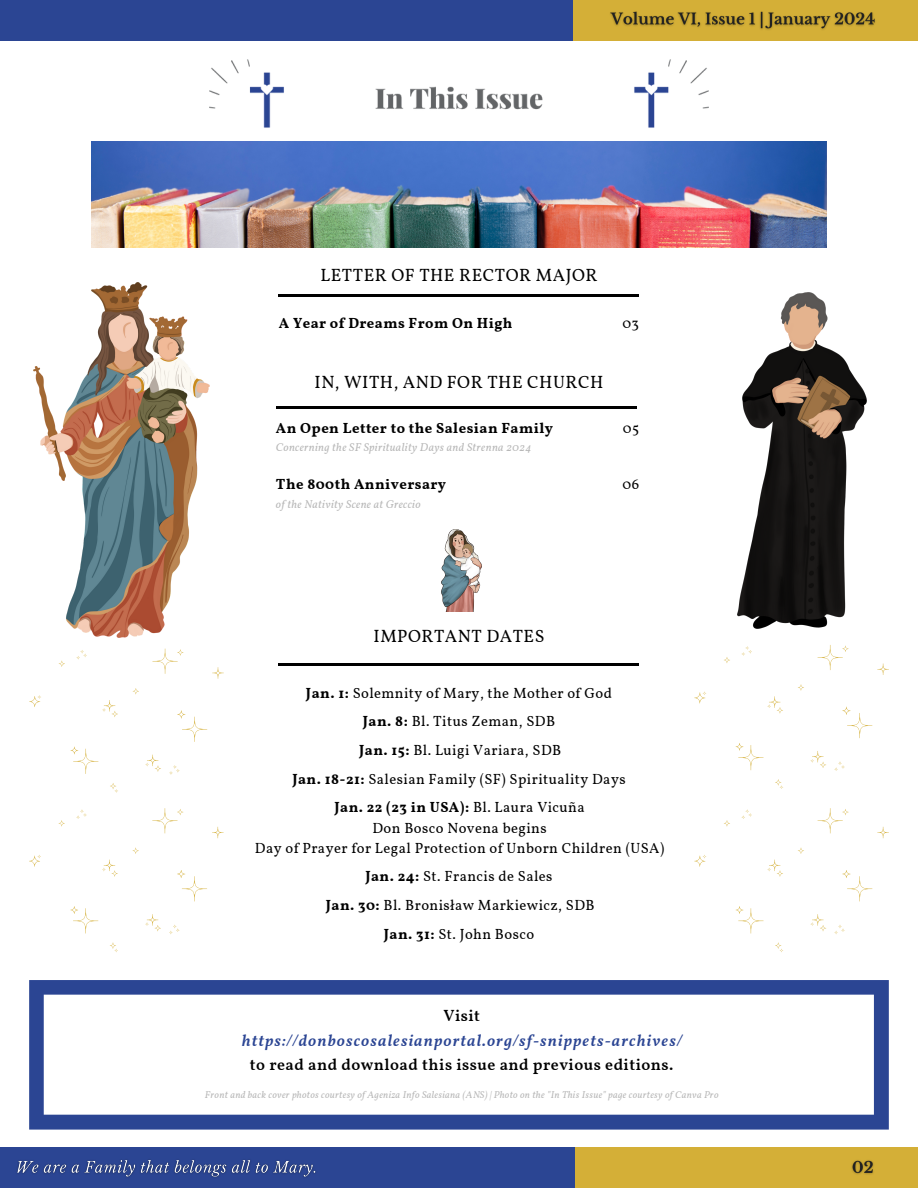
<style>
.page{position:relative;width:918px;height:1188px;background:#fff}
.page>*{position:absolute;margin:0;border:0;box-sizing:border-box;transform-origin:0 0}
.t1{font:17.7px "Vollkorn";letter-spacing:.03em;color:#000}
.t2{font:italic 600 16.2px "Vollkorn";letter-spacing:.07em;color:#2b4593}
.t3{font:600 16.2px "Vollkorn";letter-spacing:.03em;color:#000}
.t4{font:14.7px "Vollkorn";letter-spacing:.03em;color:#000}
.t5{font:700 14.7px "Vollkorn";letter-spacing:.03em;color:#000}
.t6{font:italic 11.4px "Vollkorn";letter-spacing:.03em;color:#b8b8b8}
.t7{font:italic 9.9px "Vollkorn";letter-spacing:.03em;color:#b8b8b8}
.s1{font-weight:700}
.s2{font-weight:400}
</style>
<div class="page">
<div style="left:0;top:0;width:573px;height:40px;background:#2b4593"></div>
<div style="left:573px;top:0;width:345px;height:40px;background:#d4af37"></div>
<div style="left:0;top:1148px;width:575px;height:40px;background:#2b4593"></div>
<div style="left:575px;top:1148px;width:343px;height:40px;background:#d4af37"></div>
<img style="left:92px;top:142px;width:734px;height:106px">
<svg style="left:29px;top:980px;width:860px;height:150px"></svg>
<hr style="left:279px;top:663px;width:360px;height:2px;background:#000">
<hr style="left:279px;top:295px;width:360px;height:2px;background:#000">
<hr style="left:276px;top:406px;width:360px;height:2px;background:#000">
<img style="left:737px;top:292px;width:130px;height:337px">
<img style="left:33px;top:282px;width:177px;height:356px">
<img style="left:209px;top:59px;width:500px;height:69px">
<svg style="left:133px;top:848px;width:6px;height:6px"></svg>
<svg style="left:71px;top:906px;width:27px;height:27px"></svg>
<svg style="left:177px;top:870px;width:30px;height:31px"></svg>
<svg style="left:152px;top:808px;width:31px;height:25px"></svg>
<svg style="left:212px;top:827px;width:12px;height:11px"></svg>
<svg style="left:102px;top:860px;width:16px;height:17px"></svg>
<svg style="left:29px;top:855px;width:12px;height:12px"></svg>
<svg style="left:110px;top:943px;width:8px;height:9px"></svg>
<svg style="left:76px;top:810px;width:11px;height:9px"></svg>
<svg style="left:169px;top:925px;width:11px;height:9px"></svg>
<svg style="left:145px;top:914px;width:16px;height:17px"></svg>
<svg style="left:59px;top:820px;width:6px;height:6px"></svg>
<svg style="left:798px;top:848px;width:6px;height:6px"></svg>
<svg style="left:736px;top:906px;width:28px;height:27px"></svg>
<svg style="left:842px;top:870px;width:30px;height:31px"></svg>
<svg style="left:818px;top:808px;width:31px;height:25px"></svg>
<svg style="left:877px;top:827px;width:12px;height:11px"></svg>
<svg style="left:767px;top:860px;width:16px;height:17px"></svg>
<svg style="left:694px;top:855px;width:12px;height:12px"></svg>
<svg style="left:775px;top:943px;width:8px;height:9px"></svg>
<svg style="left:742px;top:810px;width:10px;height:9px"></svg>
<svg style="left:834px;top:925px;width:11px;height:9px"></svg>
<svg style="left:811px;top:914px;width:15px;height:17px"></svg>
<svg style="left:724px;top:820px;width:6px;height:6px"></svg>
<svg style="left:798px;top:684px;width:6px;height:7px"></svg>
<svg style="left:736px;top:743px;width:28px;height:27px"></svg>
<svg style="left:842px;top:707px;width:30px;height:31px"></svg>
<svg style="left:818px;top:645px;width:31px;height:25px"></svg>
<svg style="left:877px;top:664px;width:12px;height:11px"></svg>
<svg style="left:767px;top:696px;width:16px;height:17px"></svg>
<svg style="left:694px;top:692px;width:12px;height:11px"></svg>
<svg style="left:775px;top:779px;width:8px;height:10px"></svg>
<svg style="left:742px;top:646px;width:10px;height:10px"></svg>
<svg style="left:834px;top:761px;width:11px;height:10px"></svg>
<svg style="left:811px;top:751px;width:15px;height:17px"></svg>
<svg style="left:724px;top:657px;width:6px;height:6px"></svg>
<svg style="left:133px;top:688px;width:6px;height:6px"></svg>
<svg style="left:71px;top:747px;width:27px;height:27px"></svg>
<svg style="left:177px;top:710px;width:30px;height:32px"></svg>
<svg style="left:152px;top:649px;width:31px;height:25px"></svg>
<svg style="left:212px;top:667px;width:12px;height:12px"></svg>
<svg style="left:102px;top:700px;width:16px;height:17px"></svg>
<svg style="left:29px;top:695px;width:12px;height:12px"></svg>
<svg style="left:110px;top:783px;width:8px;height:10px"></svg>
<svg style="left:76px;top:650px;width:11px;height:9px"></svg>
<svg style="left:169px;top:765px;width:11px;height:10px"></svg>
<svg style="left:145px;top:755px;width:16px;height:17px"></svg>
<svg style="left:59px;top:661px;width:6px;height:6px"></svg>
<img style="left:441px;top:529px;width:41px;height:82px">
<img style="left:610px;top:11px;width:265px;height:19px">
<img style="left:17px;top:1159px;width:299px;height:18px">
<img style="left:851px;top:1160px;width:23px;height:14px">
<p class="t1" style="left:320px;top:264px;width:279px">LETTER OF THE RECTOR MAJOR</p>
<p class="t5" style="left:279px;top:314px;width:235px">A Year of Dreams From On High</p>
<p class="t1" style="left:315px;top:371px;width:290px">IN, WITH, AND FOR THE CHURCH</p>
<p class="t4" style="left:622px;top:314px;width:18px">03</p>
<p class="t5" style="left:276px;top:419px;width:279px">An Open Letter to the Salesian Family</p>
<p class="t4" style="left:623px;top:419px;width:18px">05</p>
<p class="t6" style="left:276px;top:440px;width:257px">Concerning the SF Spirituality Days and Strenna 2024</p>
<p class="t5" style="left:276px;top:475px;width:172px">The 800th Anniversary</p>
<p class="t4" style="left:622px;top:475px;width:18px">06</p>
<p class="t6" style="left:276px;top:497px;width:146px">of the Nativity Scene at Greccio</p>
<p class="t1" style="left:374px;top:626px;width:172px">IMPORTANT DATES</p>
<p class="t4" style="left:306px;top:684px;width:308px"><span class="s1">Jan. 1:</span> Solemnity of Mary, the Mother of God</p>
<p class="t4" style="left:363px;top:712px;width:194px"><span class="s1">Jan. 8:</span> Bl. Titus Zeman, SDB</p>
<p class="t4" style="left:359px;top:741px;width:204px"><span class="s1">Jan. 15:</span> Bl. Luigi Variara, SDB</p>
<p class="t4" style="left:292px;top:770px;width:335px"><span class="s1">Jan. 18-21:</span> Salesian Family (SF) Spirituality Days</p>
<p class="t5" style="left:334px;top:798px;width:252px">Jan. 22 (23 in USA): <span class="s2">Bl. Laura Vicuña</span></p>
<p class="t4" style="left:373px;top:819px;width:176px">Don Bosco Novena begins</p>
<p class="t4" style="left:255px;top:839px;width:411px">Day of Prayer for Legal Protection of Unborn Children (USA)</p>
<p class="t4" style="left:365px;top:867px;width:189px"><span class="s1">Jan. 24:</span> St. Francis de Sales</p>
<p class="t4" style="left:326px;top:896px;width:270px"><span class="s1">Jan. 30:</span> Bl. Bronisław Markiewicz, SDB</p>
<p class="t4" style="left:384px;top:925px;width:152px"><span class="s1">Jan. 31:</span> St. John Bosco</p>
<p class="t3" style="left:443px;top:1009px;width:38px">Visit</p>
<p class="t2" style="left:242px;top:1033px;width:442px">https://donboscosalesianportal.org/sf-snippets-archives/</p>
<p class="t3" style="left:250px;top:1058px;width:425px">to read and download this issue and previous editions.</p>
<p class="t7" style="left:205px;top:1088px;width:515px">Front and back cover photos courtesy of Ageniza Info Salesiana (ANS) | Photo on the "In This Issue" page courtesy of Canva Pro</p>
</div>
